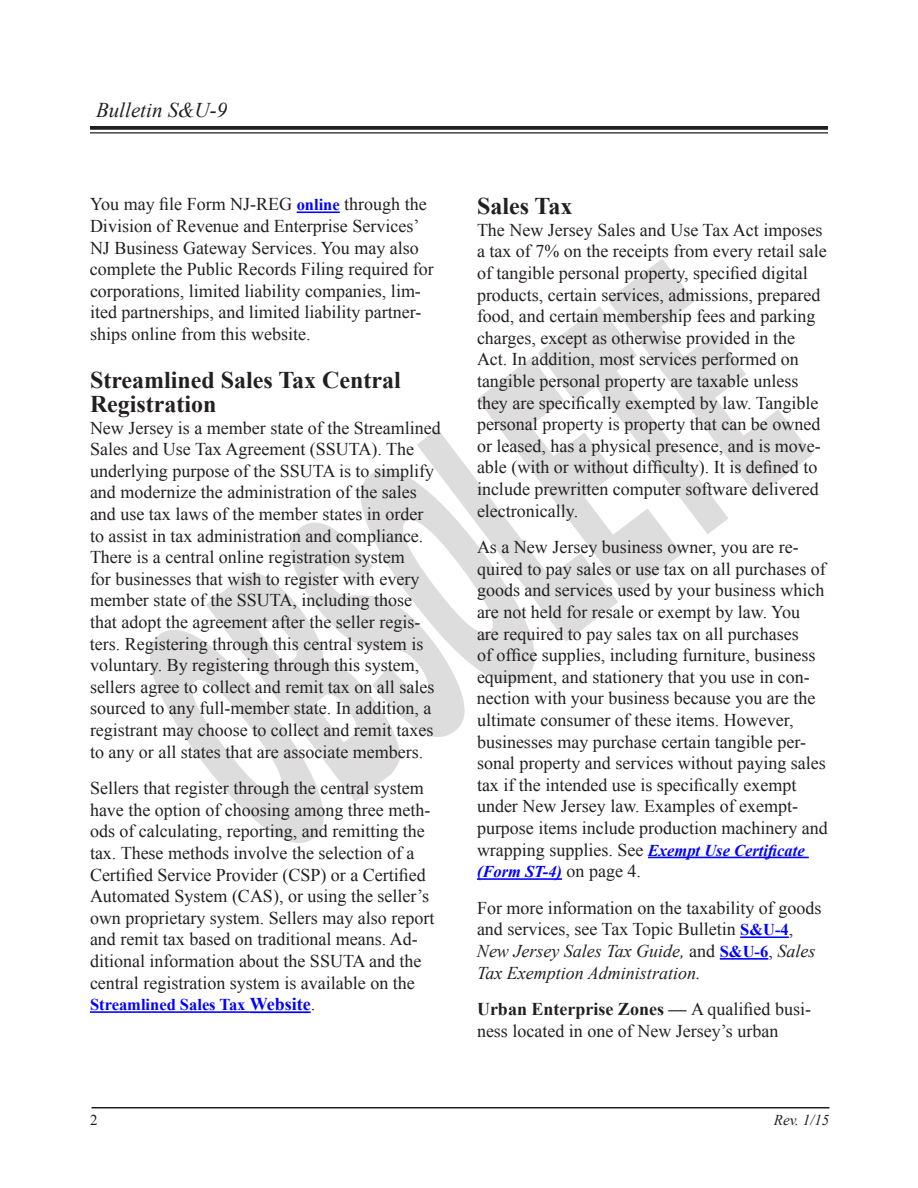
<style>
.page{position:relative;width:918px;height:1188px;background:#fff}
.page>*{position:absolute;margin:0;border:0;box-sizing:border-box;transform-origin:0 0}
.heading_2{font:700 24px/24px "Times New Roman";color:#231f20}
.t1{font:italic 21px "Times New Roman";color:#231f20}
.t2{font:18px/21.6px "Times New Roman";color:#231f20}
.t3{font:700 16.5px "Times New Roman";color:#00f}
.t4{font:italic 700 16.5px "Times New Roman";color:#00f}
.t5{font:italic 15px "Times New Roman";color:#231f20}
.t6{font:15px "Times New Roman";color:#231f20}
.s1{font-weight:700;font-size:16.5px;color:#00f}
.s2{font-size:18px}
.s3{font-weight:400;font-size:18px;color:#231f20}
.s4{font-weight:700;font-style:italic;font-size:16.5px;color:#00f}
.s5{font-weight:400;font-style:normal;font-size:18px;color:#231f20}
.s6{font-style:italic}
.s7{font-weight:700}
</style>
<div class="page">
<svg style="left:150px;top:259px;width:662px;height:584px"></svg>
<hr style="left:92px;top:1107px;width:738px;height:1px;background:#231f20">
<svg style="left:90px;top:126px;width:738px;height:4px;fill:#231f20"></svg>
<hr style="left:90px;top:132px;width:738px;height:2px;background:#231f20">
<hr style="left:297px;top:211px;width:43px;height:2px;background:#00f">
<hr style="left:90px;top:1011px;width:160px;height:2px;background:#00f">
<hr style="left:250px;top:1011px;width:61px;height:2px;background:#00f">
<hr style="left:648px;top:857px;width:161px;height:1px;background:#00f">
<hr style="left:477px;top:878px;width:85px;height:2px;background:#00f">
<hr style="left:740px;top:936px;width:49px;height:2px;background:#00f">
<hr style="left:720px;top:958px;width:48px;height:2px;background:#00f">
<p class="t1" style="left:96px;top:95px;width:133px">Bulletin S&amp;U-9</p>
<p class="t2" style="left:90px;top:193px;width:345px">You may file Form NJ‑REG <span class="s1">online</span> through the Division of Revenue and Enterprise Services’ NJ Business Gateway Services. You may also complete the Public Records Filing required for corporations, limited liability companies, lim‑ ited partnerships, and limited liability partner‑ ships online from this website.</p>
<p class="heading_2" style="left:90px;top:367px;width:312px">Streamlined Sales Tax Central<br>Registration</p>
<p class="t2" style="left:90px;top:417px;width:352px">New Jersey is a member state of the Streamlined Sales and Use Tax Agreement (SSUTA). The underlying purpose of the SSUTA is to simplify and modernize the administration of the sales and use tax laws of the member states in order to assist in tax administration and compliance.<br>There is a central online registration system<br>for businesses that wish to register with every member state of the SSUTA, including those that adopt the agreement after the seller regis‑ ters. Registering through this central system is voluntary. By registering through this system, sellers agree to collect and remit tax on all sales sourced to any full-member state. In addition, a registrant may choose to collect and remit taxes to any or all states that are associate members.</p>
<p class="t2" style="left:90px;top:777px;width:346px">Sellers that register through the central system have the option of choosing among three meth&shy;ods of calculating, reporting, and remitting the tax. These methods involve the selection of a Certified Service Provider (CSP) or a Certified Automated System (CAS), or using the seller’s own proprietary system. Sellers may also report and remit tax based on traditional means. Ad‑ ditional information about the SSUTA and the central registration system is available on the</p>
<p class="t3" style="left:90px;top:993px;width:227px">Streamlined Sales Tax <span class="s2">Website</span><span class="s3">.</span></p>
<p class="heading_2" style="left:477px;top:194px;width:97px">Sales Tax</p>
<p class="t2" style="left:477px;top:219px;width:351px">The New Jersey Sales and Use Tax Act imposes a tax of 7% on the receipts from every retail sale of tangible personal property, specified digital products, certain services, admissions, prepared food, and certain membership fees and parking charges, except as otherwise provided in the Act. In addition, most services performed on tangible personal property are taxable unless they are specifically exempted by law. Tangible personal property is property that can be owned or leased, has a physical presence, and is move‑ able (with or without difficulty). It is defined to include prewritten computer software delivered electronically.</p>
<p class="t2" style="left:477px;top:536px;width:352px">As a New Jersey business owner, you are re‑ quired to pay sales or use tax on all purchases of goods and services used by your business which are not held for resale or exempt by law. You<br>are required to pay sales tax on all purchases<br>of office supplies, including furniture, business equipment, and stationery that you use in con‑ nection with your business because you are the ultimate consumer of these items. However, businesses may purchase certain tangible per‑ sonal property and services without paying sales tax if the intended use is specifically exempt under New Jersey law. Examples of exempt&shy;purpose items include production machinery and wrapping supplies. See <span class="s4">Exempt Use Certificate</span></p>
<p class="t4" style="left:477px;top:860px;width:166px">(Form ST‑4) <span class="s5">on page 4.</span></p>
<p class="t2" style="left:477px;top:897px;width:346px">For more information on the taxability of goods and services, see Tax Topic Bulletin <span class="s1">S&amp;U‑4</span>, <span class="s6">New Jersey Sales Tax Guide,</span> and <span class="s1">S&amp;U‑6</span>, <span class="s6">Sales Tax Exemption Administration.</span></p>
<p class="t2" style="left:477px;top:998px;width:336px"><span class="s7">Urban Enterprise Zones —</span> A qualified busi‑ ness located in one of New Jersey’s urban</p>
<p class="t6" style="left:90px;top:1110px;width:9px">2</p>
<p class="t5" style="left:774px;top:1110px;width:57px">Rev. 1/15</p>
</div>
